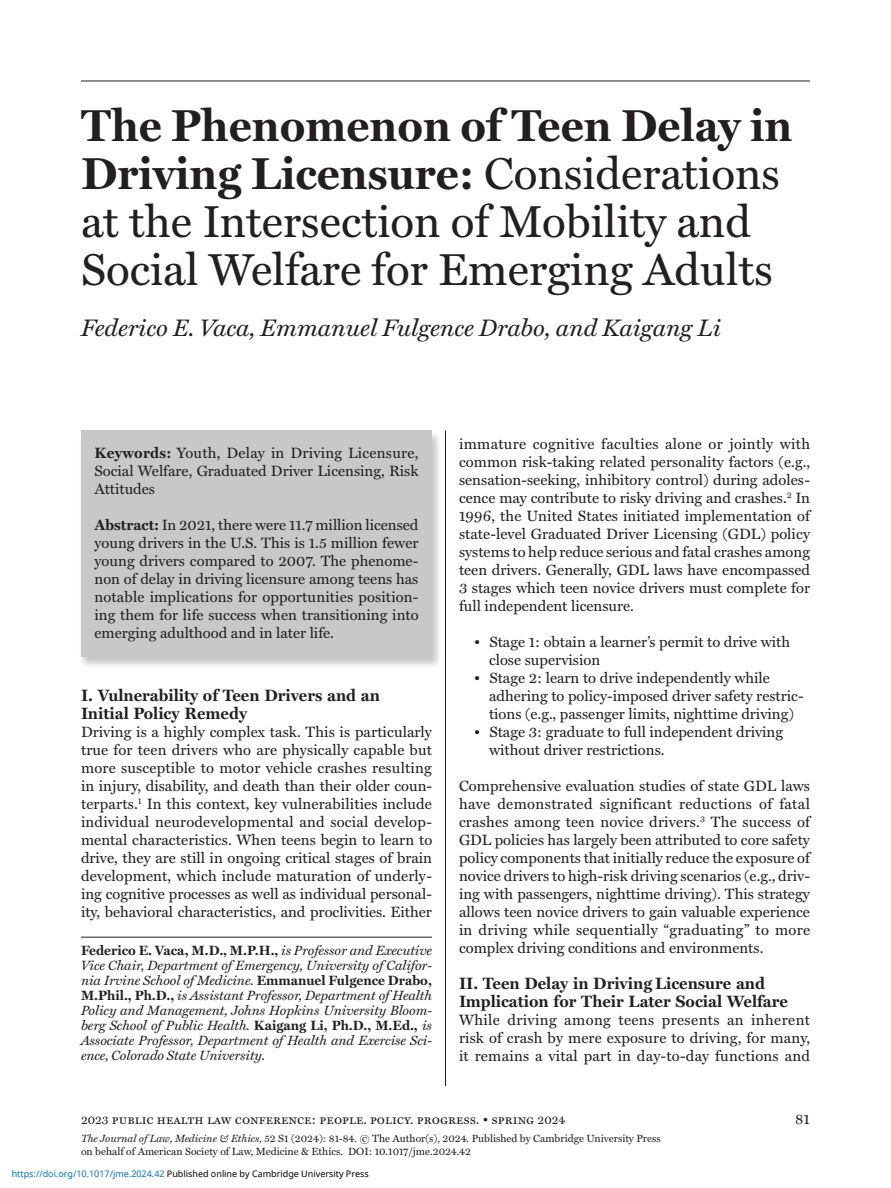
<style>
.page{position:relative;width:891px;height:1188px;background:#fff}
.page>*{position:absolute;margin:0;border:0;box-sizing:border-box;transform-origin:0 0}
.t1{font:45px/48px "Miller Text";color:#231f20}
.byline{font:italic 24px "Miller Text";color:#231f20}
.subhead_A_bold{font:700 16.5px/18px "Miller Text";color:#231f20}
.body_text_no_indent{font:15px/18px "Miller Text";color:#231f20;text-align:justify}
.bio{font:italic 13.5px/15px "Miller Text";letter-spacing:-.005em;color:#231f20;text-align:justify}
.t2{font:13.5px "Miller Text Roman SC";color:#231f20}
.t3{font:10.5px/13.5px "Miller Text";color:#231f20}
.t4{font:9px "Noto Sans";color:#000}
.s1{font-weight:700}
.s2{font-weight:700;font-style:normal}
.s3{font-size:12px}
.s4{font-style:italic}
.s5{color:#0172cf}
</style>
<div class="page">
<hr style="left:81px;top:81px;width:729px;height:1px;background:#231f20">
<hr style="left:445px;top:430px;width:1px;height:656px;background:#231f20">
<div style="left:79px;top:431px;width:363px;height:238px;background:#231f20;opacity:.25"></div>
<div style="left:81px;top:430px;width:351px;height:227px;background:#c7c8ca"></div>
<hr style="left:81px;top:937px;width:351px;height:1px;background:#231f20">
<p class="t1" style="left:81px;top:101px;width:713px"><span class="s1">The Phenomenon of Teen Delay in Driving Licensure:</span> Considerations at the Intersection of Mobility and Social Welfare for Emerging Adults</p>
<p class="byline" style="left:81px;top:313px;width:642px">Federico E. Vaca, Emmanuel Fulgence Drabo, and Kaigang Li</p>
<p class="body_text_no_indent" style="left:94px;top:443px;width:326px"><span class="s1">Keywords:</span> Youth, Delay in Driving Licensure, Social Welfare, Graduated Driver Licensing, Risk Attitudes</p>
<p class="body_text_no_indent" style="left:94px;top:515px;width:326px"><span class="s1">Abstract:</span> In 2021, there were 11.7 million licensed young drivers in the U.S. This is 1.5 million fewer young drivers compared to 2007. The phenome&shy;non of delay in driving licensure among teens has notable implications for opportunities position&shy;ing them for life success when transitioning into emerging adulthood and in later life.</p>
<p class="subhead_A_bold" style="left:81px;top:686px;width:301px">I. Vulnerability of Teen Drivers and an<br>Initial Policy Remedy</p>
<p class="body_text_no_indent" style="left:81px;top:722px;width:353px">Driving is a highly complex task. This is particularly true for teen drivers who are physically capable but more susceptible to motor vehicle crashes resulting in injury, disability, and death than their older coun&shy;terparts.<sup>1</sup> In this context, key vulnerabilities include individual neurodevelopmental and social develop&shy;mental characteristics. When teens begin to learn to drive, they are still in ongoing critical stages of brain development, which include maturation of underly&shy;ing cognitive processes as well as individual personal&shy;ity, behavioral characteristics, and proclivities. Either</p>
<p class="bio" style="left:81px;top:943px;width:353px"><span class="s2">Federico E. Vaca, M.D., M.P.H.,</span> is Professor and Executive Vice Chair, Department of Emergency, University of Califor&shy;nia Irvine School of Medicine. <span class="s2">Emmanuel Fulgence Drabo, M.Phil., Ph.D.,</span> is Assistant Professor, Department of Health Policy and Management, Johns Hopkins University Bloom&shy;berg School of Public Health. <span class="s2">Kaigang Li, Ph.D., M.Ed.,</span> is Associate Professor, Department of Health and Exercise Sci&shy;ence, Colorado State University.</p>
<p class="body_text_no_indent" style="left:459px;top:434px;width:353px">immature cognitive faculties alone or jointly with common risk-taking related personality factors (e.g., sensation-seeking, inhibitory control) during adoles&shy;cence may contribute to risky driving and crashes.<sup>2</sup> In 1996, the United States initiated implementation of state-level Graduated Driver Licensing (GDL) policy systems to help reduce serious and fatal crashes among teen drivers. Generally, GDL laws have encompassed 3 stages which teen novice drivers must complete for full independent licensure.</p>
<p class="body_text_no_indent" style="left:489px;top:632px;width:303px;text-indent:-15px">• Stage 1: obtain a learner’s permit to drive with close supervision</p>
<p class="body_text_no_indent" style="left:489px;top:668px;width:316px;text-align:left;text-indent:-15px">• Stage 2: learn to drive independently while adhering to policy-imposed driver safety restric&shy;tions (e.g., passenger limits, nighttime driving)</p>
<p class="body_text_no_indent" style="left:489px;top:722px;width:296px;text-indent:-15px">• Stage 3: graduate to full independent driving without driver restrictions.</p>
<p class="body_text_no_indent" style="left:459px;top:776px;width:353px">Comprehensive evaluation studies of state GDL laws have demonstrated significant reductions of fatal crashes among teen novice drivers.<sup>3</sup> The success of GDL policies has largely been attributed to core safety policy components that initially reduce the exposure of novice drivers to high-risk driving scenarios (e.g., driv&shy;ing with passengers, nighttime driving). This strategy allows teen novice drivers to gain valuable experience in driving while sequentially “graduating” to more complex driving conditions and environments.</p>
<p class="subhead_A_bold" style="left:459px;top:974px;width:331px">II. Teen Delay in Driving Licensure and<br>Implication for Their Later Social Welfare</p>
<p class="body_text_no_indent" style="left:459px;top:1010px;width:353px">While driving among teens presents an inherent risk of crash by mere exposure to driving, for many, it remains a vital part in day-to-day functions and</p>
<p class="t2" style="left:81px;top:1111px;width:486px"><span class="s3">2023</span> public health law conference: people. policy. progress. • spring <span class="s3">2024</span></p>
<p class="body_text_no_indent" style="left:795px;top:1109px;width:16px">81</p>
<p class="t3" style="left:81px;top:1131px;width:581px"><span class="s4">The Journal of Law, Medicine &amp; Ethics,</span> 52 S1 (2024): 81-84. © The Author(s), 2024. Published by Cambridge University Press on behalf of American Society of Law, Medicine &amp; Ethics. DOI: 10.1017/jme.2024.42</p>
<p class="t4" style="left:12px;top:1168px;width:359px"><span class="s5">https://doi.org/10.1017/jme.2024.42</span> Published online by Cambridge University Press</p>
</div>
